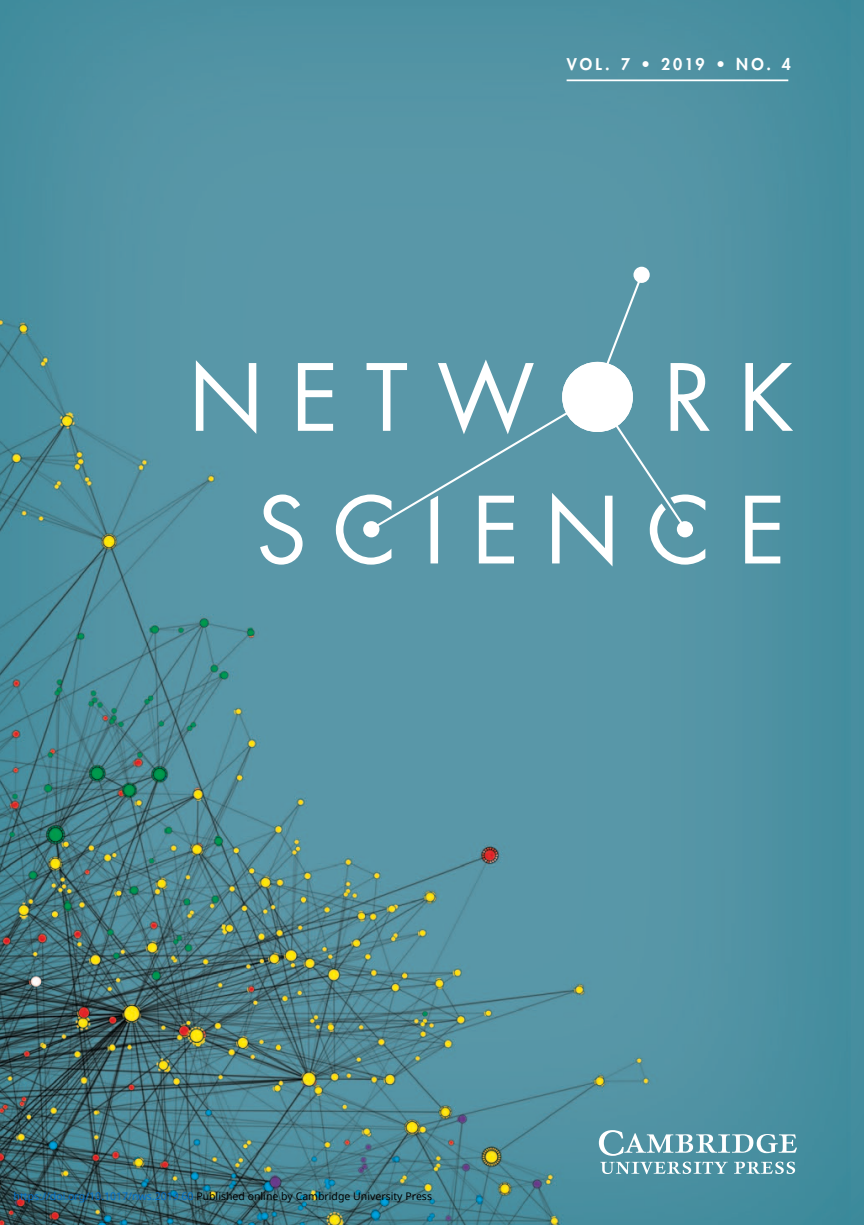
<style>
.page{position:relative;width:864px;height:1225px;background:#fff}
.page>*{position:absolute;margin:0;border:0;box-sizing:border-box;transform-origin:0 0}
.t1{font:89.95px "Futura";letter-spacing:.3em;color:#fff}
.t2{font:800 15.75px "Futura Std";letter-spacing:.185em;color:#fff}
.t3{font:10.5px "Noto Sans";color:#000}
.s1{color:#0172cf}
</style>
<div class="page">
<div style="left:849px;top:0;width:14px;height:1225px;background:#468e9f"></div>
<img style="left:0;top:0;width:849px;height:1225px">
<hr style="left:566px;top:79px;width:222px;height:2px;background:#fff">
<svg style="left:598px;top:1130px;width:198px;height:44px;background:#77abb8"></svg>
<svg style="left:260px;top:494px;width:42px;height:71px"></svg>
<svg style="left:336px;top:494px;width:55px;height:70px"></svg>
<svg style="left:430px;top:531px;width:8px;height:32px"></svg>
<svg style="left:478px;top:531px;width:35px;height:32px"></svg>
<svg style="left:551px;top:531px;width:61px;height:35px"></svg>
<svg style="left:744px;top:496px;width:36px;height:67px"></svg>
<svg style="left:649px;top:494px;width:56px;height:70px"></svg>
<svg style="left:373px;top:275px;width:314px;height:256px;background:#669faf"></svg>
<div style="left:633px;top:267px;width:16px;height:16px;background:#fff;border-radius:50%"></div>
<div style="left:676px;top:521px;width:16px;height:16px;background:#fff;border-radius:50%"></div>
<div style="left:363px;top:521px;width:16px;height:16px;background:#fff;border-radius:50%"></div>
<h2 class="t2" style="left:566px;top:55px;width:225px">VOL. 7 • 2019 • NO. 4</h2>
<h1 class="t1" style="left:188px;top:340px;width:606px">NETWORK</h1>
<p class="t3" style="left:14px;top:1189px;width:419px"><span class="s1">https://doi.org/10.1017/nws.2019.60</span> Published online by Cambridge University Press</p>
</div>
